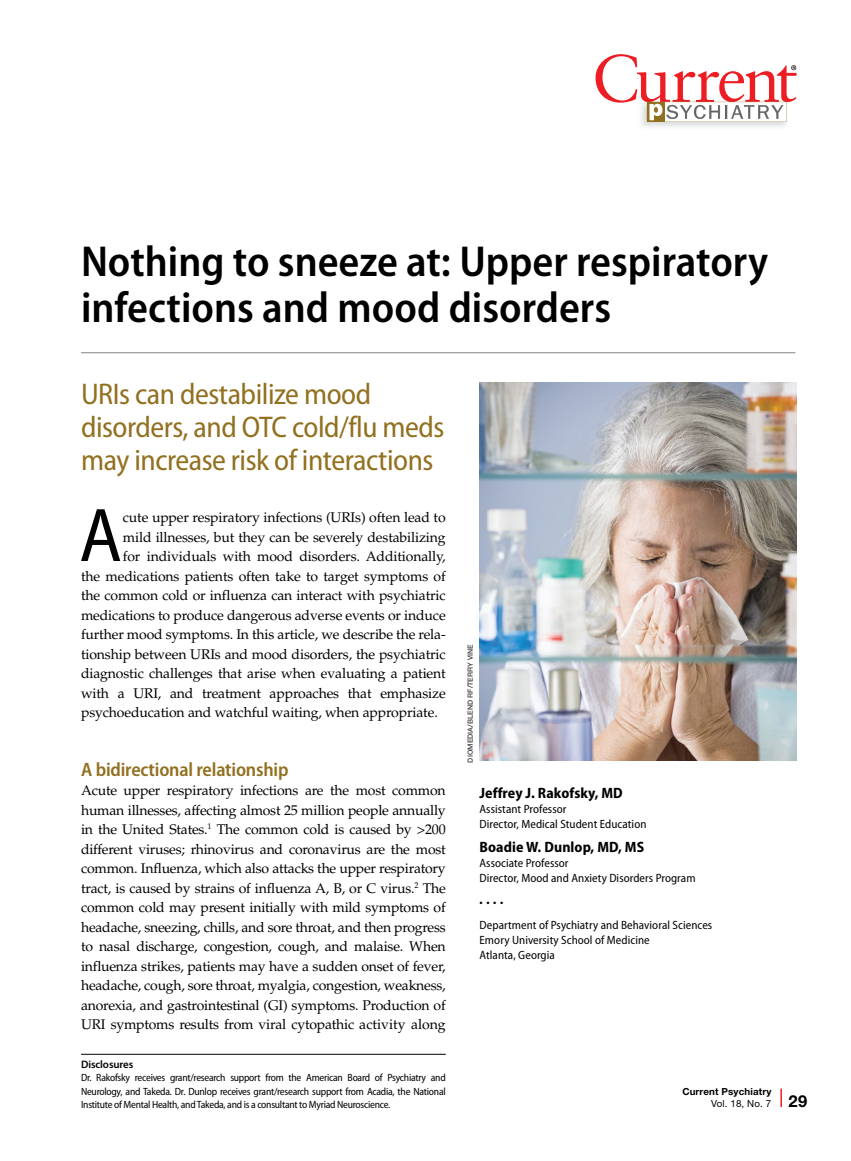
<style>
.page{position:relative;width:851px;height:1161px;background:#fff}
.page>*{position:absolute;margin:0;border:0;box-sizing:border-box;transform-origin:0 0}
.body_dropcap{font:semi-condensed 76.8px "Myriad Pro";color:#000}
.t1{font:600 semi-condensed 43.5px/46.5px "Myriad Pro";color:#000}
.abstract{font:semi-condensed 30px/33px "Myriad Pro";letter-spacing:-.015em;color:#91701f}
.sub2{font:600 semi-condensed 19.5px "Myriad Pro";letter-spacing:-.01em;color:#91701f}
.bbody_byline{font:700 semi-condensed 15px "Myriad Pro";letter-spacing:.005em;color:#000}
.body{font:14.1px/19.5px "Palatino LT Std";letter-spacing:-.015em;color:#000;text-align:justify}
.body_dropcap-2{font:14.1px "Palatino LT Std";letter-spacing:-.01em;color:#000}
.body_af{font:semi-condensed 12px/15px "Myriad Pro";letter-spacing:.005em;color:#000}
.bbody_byline-2{font:semi-condensed 12px "Myriad Pro";color:#000}
.bbody_disclosure{font:600 10.8px "Myriad Pro";letter-spacing:-.01em;color:#000}
.disclosure{font:semi-condensed 10.5px/13.5px "Myriad Pro";letter-spacing:-.025em;color:#000;text-align:justify}
.t2{font:700 9.75px/12px "Helvetica Neue LT Std";letter-spacing:.015em;color:#000}
.t3{font:500 7.2px "Helvetica Neue LT Std";letter-spacing:.01em;color:#414042}
.s1{font-weight:400}
.s2{font-size:16.5px}
</style>
<div class="page">
<svg style="left:780px;top:1089px;width:1px;height:18px"></svg>
<hr style="left:81px;top:353px;width:714px;height:1px;background:#808285">
<svg style="left:595px;top:54px;width:201px;height:68px"></svg>
<img style="left:479px;top:383px;width:317px;height:377px">
<hr style="left:81px;top:1054px;width:365px;height:1px;background:#000">
<p class="t1" style="left:81px;top:237px;width:688px">Nothing to sneeze at: Upper respiratory infections and mood disorders</p>
<p class="abstract" style="left:81px;top:377px;width:365px">URIs can destabilize mood disorders, and OTC cold/flu meds may increase risk of interactions</p>
<p class="body_dropcap" style="left:79px;top:488px;width:44px">A</p>
<p class="body_dropcap-2" style="left:123px;top:509px;width:324px">cute upper respiratory infections (URIs) often lead to</p>
<p class="body_dropcap-2" style="left:123px;top:528px;width:324px">mild illnesses, but they can be severely destabilizing</p>
<p class="body_dropcap-2" style="left:123px;top:548px;width:324px">for individuals with mood disorders. Additionally,</p>
<p class="body_dropcap-2" style="left:81px;top:567px;width:366px">the medications patients often take to target symptoms of</p>
<p class="body_dropcap-2" style="left:81px;top:587px;width:366px">the common cold or influenza can interact with psychiatric</p>
<p class="body_dropcap-2" style="left:81px;top:606px;width:366px">medications to produce dangerous adverse events or induce</p>
<p class="body_dropcap-2" style="left:81px;top:626px;width:366px">further mood symptoms. In this article, we describe the rela-</p>
<p class="body_dropcap-2" style="left:81px;top:645px;width:366px">tionship between URIs and mood disorders, the psychiatric</p>
<p class="body_dropcap-2" style="left:81px;top:665px;width:366px">diagnostic challenges that arise when evaluating a patient</p>
<p class="body_dropcap-2" style="left:81px;top:684px;width:366px">with a URI, and treatment approaches that emphasize</p>
<p class="body_dropcap-2" style="left:81px;top:704px;width:358px">psychoeducation and watchful waiting, when appropriate.</p>
<p class="sub2" style="left:81px;top:757px;width:209px">A bidirectional relationship</p>
<p class="body" style="left:81px;top:781px;width:366px">Acute upper respiratory infections are the most common human illnesses, affecting almost 25 million people annually in the United States.<sup>1</sup> The common cold is caused by &gt;200 different viruses; rhinovirus and coronavirus are the most common. Influenza, which also attacks the upper respiratory tract, is caused by strains of influenza A, B, or C virus.<sup>2</sup> The common cold may present initially with mild symptoms of headache, sneezing, chills, and sore throat, and then progress to nasal discharge, congestion, cough, and malaise. When influenza strikes, patients may have a sudden onset of fever, headache, cough, sore throat, myalgia, congestion, weakness, anorexia, and gastrointestinal (GI) symptoms. Production of URI symptoms results from viral cytopathic activity along</p>
<p class="bbody_disclosure" style="left:81px;top:1057px;width:54px">Disclosures</p>
<p class="disclosure" style="left:81px;top:1071px;width:366px">Dr. Rakofsky receives grant/research support from the American Board of Psychiatry and Neurology, and Takeda. Dr. Dunlop receives grant/research support from Acadia, the National Institute of Mental Health, and Takeda, and is a consultant to Myriad Neuroscience.</p>
<p class="t3" style="left:466px;top:763px;width:120px;rotate:-90deg">DIOMEDIA/BLEND RF/TERRY VINE</p>
<p class="bbody_byline" style="left:479px;top:784px;width:145px">Jeffrey J. Rakofsky, MD</p>
<p class="body_af" style="left:479px;top:802px;width:88px">Assistant Professor</p>
<p class="body_af" style="left:479px;top:817px;width:168px">Director, Medical Student Education</p>
<p class="bbody_byline" style="left:479px;top:837px;width:166px">Boadie W. Dunlop, MD, MS</p>
<p class="body_af" style="left:479px;top:855px;width:91px">Associate Professor</p>
<p class="body_af" style="left:479px;top:870px;width:217px">Director, Mood and Anxiety Disorders Program</p>
<p class="bbody_byline-2" style="left:479px;top:894px;width:25px">• • • •</p>
<p class="body_af" style="left:479px;top:918px;width:234px">Department of Psychiatry and Behavioral Sciences<br>Emory University School of Medicine</p>
<p class="body_af" style="left:479px;top:948px;width:77px">Atlanta, Georgia</p>
<p class="t2" style="left:711px;top:1085px;width:98px;text-indent:-29px">Current Psychiatry<br><span class="s1">Vol. 18, No. 7</span> <span class="s2">29</span></p>
</div>
